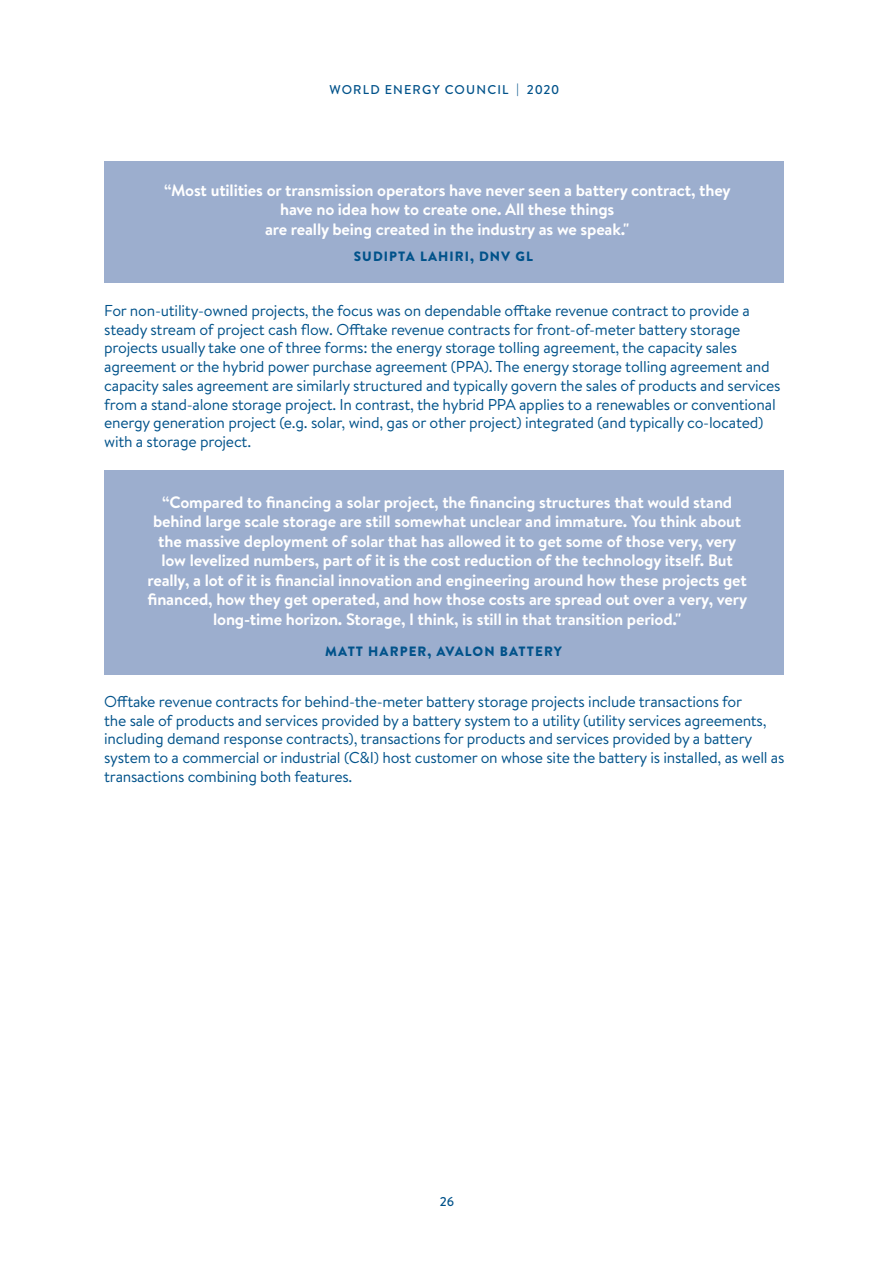
<style>
.page{position:relative;width:893px;height:1263px;background:#fff}
.page>*{position:absolute;margin:0;border:0;box-sizing:border-box;transform-origin:0 0}
.t1{font:700 16.5px/19.5px "Brandon Text";letter-spacing:-.01em;color:#fff;text-align:center}
.t2{font:15.75px/18.8px "Brandon Text";letter-spacing:-.015em;color:#00528a}
.t3{font:900 13.5px "Brandon Text";letter-spacing:.08em;color:#00528a}
.t4{font:500 12.75px "Brandon Text";letter-spacing:.09em;color:#00528a}
</style>
<div class="page">
<div style="left:104px;top:161px;width:680px;height:121px;background:#9caece"></div>
<div style="left:104px;top:470px;width:680px;height:205px;background:#9caece"></div>
<p class="t4" style="left:329px;top:81px;width:231px">WORLD ENERGY COUNCIL | 2020</p>
<p class="t1" style="left:164px;top:180px;width:568px">“Most utilities or transmission operators have never seen a battery contract, they have no idea how to create one. All these things<br>are really being created in the industry as we speak."</p>
<p class="t3" style="left:354px;top:247px;width:181px">SUDIPTA LAHIRI, DNV GL</p>
<p class="t2" style="left:104px;top:301px;width:678px">For non-utility-owned projects, the focus was on dependable offtake revenue contract to provide a steady stream of project cash flow. Offtake revenue contracts for front-of-meter battery storage projects usually take one of three forms: the energy storage tolling agreement, the capacity sales agreement or the hybrid power purchase agreement (PPA). The energy storage tolling agreement and capacity sales agreement are similarly structured and typically govern the sales of products and services from a stand-alone storage project. In contrast, the hybrid PPA applies to a renewables or conventional energy generation project (e.g. solar, wind, gas or other project) integrated (and typically co-located) with a storage project.</p>
<p class="t1" style="left:147px;top:492px;width:601px">“Compared to financing a solar project, the financing structures that would stand behind large scale storage are still somewhat unclear and immature. You think about the massive deployment of solar that has allowed it to get some of those very, very low levelized numbers, part of it is the cost reduction of the technology itself. But really, a lot of it is financial innovation and engineering around how these projects get financed, how they get operated, and how those costs are spread out over a very, very long-time horizon. Storage, I think, is still in that transition period."</p>
<p class="t3" style="left:325px;top:641px;width:238px">MATT HARPER, AVALON BATTERY</p>
<p class="t2" style="left:104px;top:692px;width:682px">Offtake revenue contracts for behind-the-meter battery storage projects include transactions for<br>the sale of products and services provided by a battery system to a utility (utility services agreements, including demand response contracts), transactions for products and services provided by a battery system to a commercial or industrial (C&amp;I) host customer on whose site the battery is installed, as well as transactions combining both features.</p>
<p class="t4" style="left:440px;top:1193px;width:16px">26</p>
</div>
